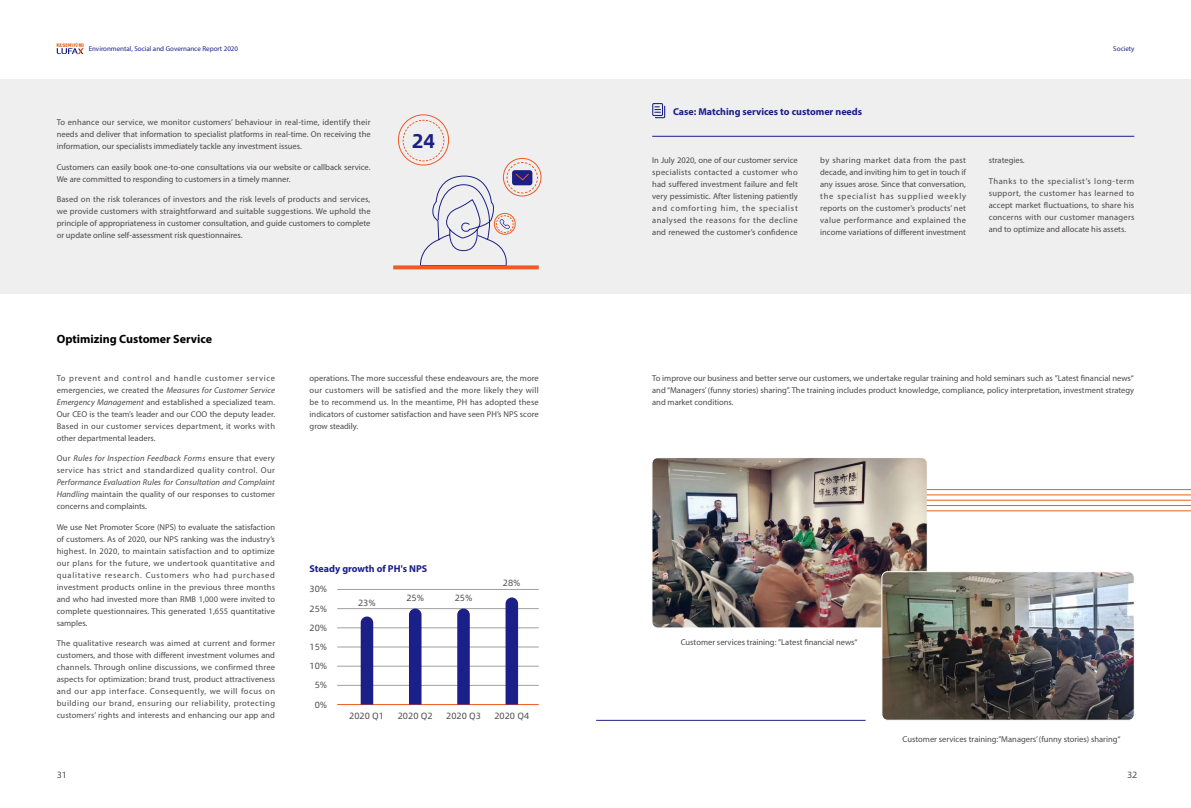
<style>
.page{position:relative;width:1191px;height:808px;background:#fff}
.page>*{position:absolute;margin:0;border:0;box-sizing:border-box;transform-origin:0 0}
.t1{font:700 20px "Alibaba Pu Hui Ti";color:#1c1f87}
.t2{font:700 12px "Myriad Pro";color:#000}
.t3{font:700 10px "Myriad Pro";color:#1c1f87}
.t4{font:9px "Alibaba Pu Hui Ti";color:#4c4948}
.t5{font:8.5px/12px "Myriad Pro";color:#4c4948;text-align:justify}
.t6{font:8.5px/12px "Myriad Pro";letter-spacing:.05em;color:#4c4948}
.t7{font:7px "Myriad Pro";color:#1c1f87}
.s1{font-style:italic}
</style>
<div class="page">
<svg style="left:57px;top:43px;width:27px;height:11px"></svg>
<div style="left:0;top:79px;width:1191px;height:214px;background:#efefef"></div>
<hr style="left:652px;top:136px;width:482px;height:1px;background:#1c1f87">
<svg style="left:652px;top:103px;width:13px;height:15px"></svg>
<img style="left:653px;top:459px;width:272px;height:167px">
<div style="left:651px;top:457px;width:276px;height:171px;border:1px solid #fff;border-radius:6px"></div>
<img style="left:882px;top:572px;width:250px;height:147px">
<div style="left:881px;top:571px;width:253px;height:150px;border:1px solid #fff;border-radius:6px"></div>
<hr style="left:596px;top:720px;width:269px;height:1px;background:#1c1f87">
<hr style="left:926px;top:489px;width:265px;height:1px;background:#f05a23">
<hr style="left:926px;top:495px;width:265px;height:1px;background:#f05a23">
<hr style="left:926px;top:500px;width:265px;height:1px;background:#f05a23">
<hr style="left:926px;top:511px;width:265px;height:1px;background:#f05a23">
<hr style="left:926px;top:505px;width:265px;height:1px;background:#f05a23">
<hr style="left:337px;top:704px;width:202px;height:1px;background:#f05a23">
<hr style="left:337px;top:685px;width:202px;height:1px;background:#9fa0a0">
<hr style="left:337px;top:666px;width:202px;height:1px;background:#9fa0a0">
<hr style="left:337px;top:647px;width:202px;height:1px;background:#9fa0a0">
<hr style="left:337px;top:628px;width:202px;height:1px;background:#9fa0a0">
<hr style="left:337px;top:608px;width:202px;height:1px;background:#9fa0a0">
<hr style="left:337px;top:589px;width:202px;height:1px;background:#9fa0a0">
<svg style="left:361px;top:616px;width:12px;height:88px"></svg>
<svg style="left:409px;top:608px;width:12px;height:96px"></svg>
<svg style="left:457px;top:608px;width:13px;height:96px"></svg>
<svg style="left:505px;top:597px;width:13px;height:107px"></svg>
<svg style="left:393px;top:265px;width:146px;height:4px"></svg>
<div style="left:398px;top:114px;width:51px;height:51px;border:1px solid #f05a23;border-radius:50%"></div>
<div style="left:503px;top:158px;width:38px;height:38px;border:1px solid #f05a23;border-radius:50%"></div>
<svg style="left:402px;top:120px;width:136px;height:150px"></svg>
<p class="t7" style="left:89px;top:45px;width:151px">Environmental, Social and Governance Report 2020</p>
<p class="t7" style="left:1113px;top:45px;width:23px">Society</p>
<p class="t5" style="left:57px;top:116px;width:315px">To enhance our service, we monitor customers’ behaviour in real-time, identify their needs and deliver that information to specialist platforms in real-time. On receiving the information, our specialists immediately tackle any investment issues.</p>
<p class="t5" style="left:57px;top:161px;width:315px">Customers can easily book one-to-one consultations via our website or callback service.<br>We are committed to responding to customers in a timely manner.</p>
<p class="t5" style="left:57px;top:193px;width:315px">Based on the risk tolerances of investors and the risk levels of products and services, we provide customers with straightforward and suitable suggestions. We uphold the principle of appropriateness in customer consultation, and guide customers to complete or update online self-assessment risk questionnaires.</p>
<h1 class="t1" style="left:412px;top:125px;width:25px">24</h1>
<p class="t3" style="left:673px;top:105px;width:191px">Case: Matching services to customer needs</p>
<p class="t5" style="left:820px;top:154px;width:147px">by sharing market data from the past decade, and inviting him to get in touch if any issues arose. Since that conversation, the specialist has supplied weekly reports on the customer’s products’ net value performance and explained the income variations of different investment</p>
<p class="t5" style="left:988px;top:154px;width:37px">strategies.</p>
<p class="t5" style="left:652px;top:154px;width:147px">In July 2020, one of our customer service specialists contacted a customer who had suffered investment failure and felt very pessimistic. After listening patiently and comforting him, the specialist analysed the reasons for the decline and renewed the customer’s confidence</p>
<p class="t5" style="left:988px;top:175px;width:147px">Thanks to the specialist’s long-term support, the customer has learned to accept market fluctuations, to share his concerns with our customer managers and to optimize and allocate his assets.</p>
<h2 class="t2" style="left:57px;top:331px;width:157px">Optimizing Customer Service</h2>
<p class="t5" style="left:57px;top:372px;width:220px">To prevent and control and handle customer service emergencies, we created the <span class="s1">Measures for Customer Service Emergency Management</span> and established a specialized team.<br>Our CEO is the team’s leader and our COO the deputy leader.<br>Based in our customer services department, it works with other departmental leaders.</p>
<p class="t6" style="left:57px;top:452px;width:220px">Our <span class="s1">Rules for Inspection Feedback Forms</span> ensure that every service has strict and standardized quality control. Our</p>
<p class="t5" style="left:57px;top:476px;width:220px"><span class="s1">Performance Evaluation Rules for Consultation and Complaint Handling</span> maintain the quality of our responses to customer concerns and complaints.</p>
<p class="t5" style="left:57px;top:521px;width:220px">We use Net Promoter Score (NPS) to evaluate the satisfaction of customers. As of 2020, our NPS ranking was the industry’s highest. In 2020, to maintain satisfaction and to optimize our plans for the future, we undertook quantitative and qualitative research. Customers who had purchased investment products online in the previous three months and who had invested more than RMB 1,000 were invited to complete questionnaires. This generated 1,655 quantitative samples.</p>
<p class="t5" style="left:57px;top:637px;width:220px">The qualitative research was aimed at current and former customers, and those with different investment volumes and channels. Through online discussions, we confirmed three aspects for optimization: brand trust, product attractiveness and our app interface. Consequently, we will focus on building our brand, ensuring our reliability, protecting customers’ rights and interests and enhancing our app and</p>
<p class="t5" style="left:310px;top:372px;width:231px">operations. The more successful these endeavours are, the more our customers will be satisfied and the more likely they will be to recommend us. In the meantime, PH has adopted these indicators of customer satisfaction and have seen PH’s NPS score grow steadily.</p>
<p class="t5" style="left:652px;top:372px;width:483px">To improve our business and better serve our customers, we undertake regular training and hold seminars such as ”Latest financial news“ and “Managers’ (funny stories) sharing”. The training includes product knowledge, compliance, policy interpretation, investment strategy and market conditions.</p>
<p class="t3" style="left:310px;top:562px;width:119px">Steady growth of PH's NPS</p>
<p class="t4" style="left:310px;top:582px;width:19px">30%</p>
<p class="t4" style="left:310px;top:602px;width:19px">25%</p>
<p class="t4" style="left:310px;top:621px;width:19px">20%</p>
<p class="t4" style="left:310px;top:640px;width:19px">15%</p>
<p class="t4" style="left:310px;top:659px;width:19px">10%</p>
<p class="t4" style="left:315px;top:678px;width:14px">5%</p>
<p class="t4" style="left:315px;top:698px;width:14px">0%</p>
<p class="t4" style="left:358px;top:596px;width:19px">23%</p>
<p class="t4" style="left:406px;top:591px;width:19px">25%</p>
<p class="t4" style="left:455px;top:591px;width:19px">25%</p>
<p class="t4" style="left:503px;top:576px;width:19px">28%</p>
<p class="t4" style="left:349px;top:709px;width:36px">2020 Q1</p>
<p class="t4" style="left:398px;top:709px;width:36px">2020 Q2</p>
<p class="t4" style="left:446px;top:709px;width:36px">2020 Q3</p>
<p class="t4" style="left:494px;top:709px;width:36px">2020 Q4</p>
<p class="t5" style="left:680px;top:636px;width:178px">Customer services training: ”Latest financial news“</p>
<p class="t5" style="left:902px;top:733px;width:219px">Customer services training:”Managers’ (funny stories) sharing“</p>
<p class="t4" style="left:57px;top:768px;width:12px">31</p>
<p class="t4" style="left:1127px;top:768px;width:12px">32</p>
</div>
